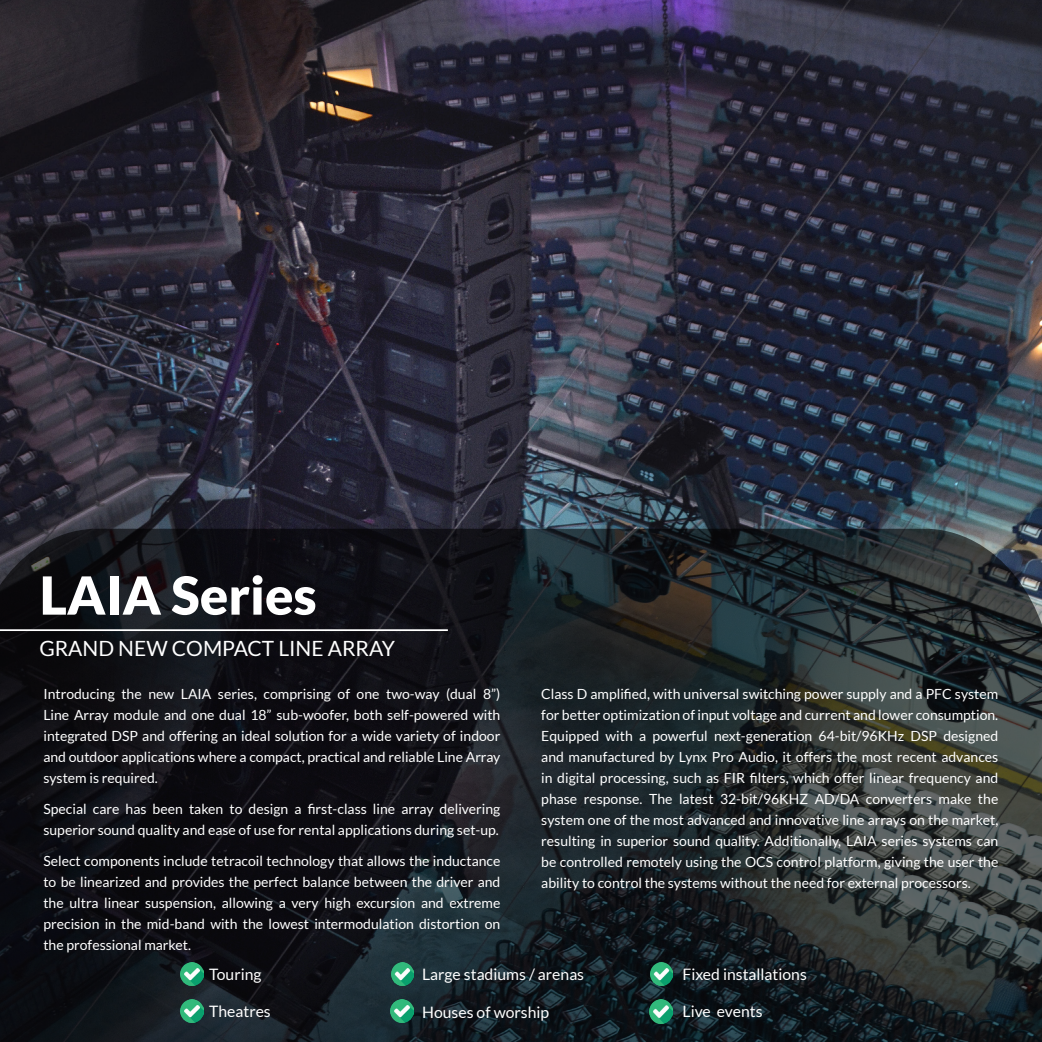
<style>
.page{position:relative;width:1042px;height:1042px;background:#fff}
.page>*{position:absolute;margin:0;border:0;box-sizing:border-box;transform-origin:0 0}
.Blanco{font:900 52.5px "Lato";color:#fff}
.Blanco-2{font:21px "Lato";color:#fff}
.Blanco-3{font:15.75px "Lato";color:#fff}
.t1{font:14px/21px "Lato";color:#fff;text-align:justify}
</style>
<div class="page">
<img style="left:0;top:0;width:1042px;height:529px">
<svg style="left:0;top:529px;width:1042px;height:513px;background:#1b2024"></svg>
<hr style="left:0;top:629px;width:448px;height:2px;background:#fff">
<img style="left:181px;top:962px;width:22px;height:23px">
<img style="left:181px;top:999px;width:22px;height:23px">
<img style="left:391px;top:962px;width:23px;height:23px">
<img style="left:390px;top:999px;width:23px;height:23px">
<img style="left:650px;top:999px;width:22px;height:24px">
<img style="left:650px;top:962px;width:23px;height:23px">
<p class="Blanco" style="left:40px;top:565px;width:278px">LAIA Series</p>
<p class="Blanco-2" style="left:39px;top:637px;width:357px">GRAND NEW COMPACT LINE ARRAY</p>
<p class="t1" style="left:43px;top:683px;width:458px">Introducing the new LAIA series, comprising of one two-way (dual 8”)<br>Line Array module and one dual 18” sub-woofer, both self-powered with integrated DSP and offering an ideal solution for a wide variety of indoor and outdoor applications where a compact, practical and reliable Line Array system is required.</p>
<p class="t1" style="left:43px;top:798px;width:458px">Special care has been taken to design a first-class line array delivering superior sound quality and ease of use for rental applications during set-up.</p>
<p class="t1" style="left:43px;top:850px;width:458px">Select components include tetracoil technology that allows the inductance to be linearized and provides the perfect balance between the driver and the ultra linear suspension, allowing a very high excursion and extreme precision in the mid-band with the lowest intermodulation distortion on the professional market.</p>
<p class="t1" style="left:541px;top:683px;width:458px">Class D amplified, with universal switching power supply and a PFC system for better optimization of input voltage and current and lower consumption.<br>Equipped with a powerful next-generation 64-bit/96KHz DSP designed and manufactured by Lynx Pro Audio, it offers the most recent advances in digital processing, such as FIR filters, which offer linear frequency and phase response. The latest 32-bit/96KHZ AD/DA converters make the system one of the most advanced and innovative line arrays on the market, resulting in superior sound quality. Additionally, LAIA series systems can be controlled remotely using the OCS control platform, giving the user the ability to control the systems without the need for external processors.</p>
<p class="Blanco-3" style="left:209px;top:965px;width:54px">Touring</p>
<p class="Blanco-3" style="left:422px;top:966px;width:163px">Large stadiums / arenas</p>
<p class="Blanco-3" style="left:422px;top:1003px;width:128px">Houses of worship</p>
<p class="Blanco-3" style="left:682px;top:1002px;width:81px">Live events</p>
<p class="Blanco-3" style="left:682px;top:965px;width:126px">Fixed installations</p>
<p class="Blanco-3" style="left:209px;top:1002px;width:63px">Theatres</p>
</div>
